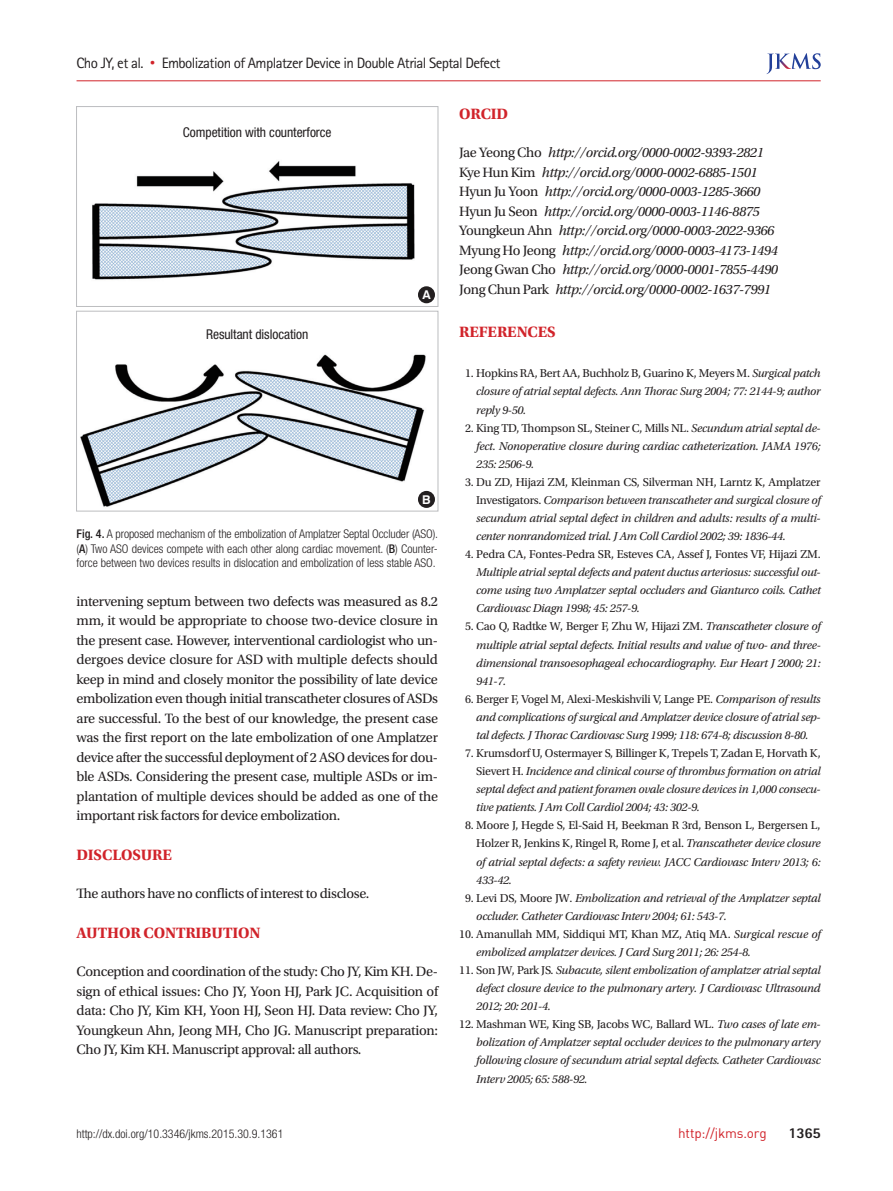
<style>
.page{position:relative;width:893px;height:1191px;background:#fff}
.page>*{position:absolute;margin:0;border:0;box-sizing:border-box;transform-origin:0 0}
.본문-대제목{font:700 15.75px "Utopia Std";letter-spacing:-.01em;color:#d1232a}
.t1{font:15px "Rotis Sans Serif Std";letter-spacing:-.04em;color:#231f20}
.t2{font:800 15px "Rotis Sans Serif Std";color:#231f20}
.본문{font:14.25px/19.5px "Utopia Std";letter-spacing:-.025em;color:#231f20;text-align:justify}
.본문-2{font:italic 14.25px "Utopia Std";letter-spacing:-.025em;color:#231f20}
.그림_지문_8pt{font:condensed 13.5px "Helvetica Neue LT Std";letter-spacing:-.005em;color:#231f20}
.t3{font:13.5px "Dinreg";letter-spacing:-.01em;color:#d1232a}
.t4{font:700 12.15px "Swiss 721 BT";color:#fff}
.참고문헌1{font:italic 12px/18px "Utopia Std";letter-spacing:-.02em;color:#231f20;text-align:justify}
.참고문헌2{font:italic 12px/18.1px "Utopia Std";letter-spacing:-.02em;color:#231f20;text-align:justify}
.표_그림_캡션{font:300 condensed 12px/14.4px "Helvetica Neue LT Std";color:#231f20;text-align:justify}
.s1{font-family:"Dotum";color:#d1232a}
.s2{font-weight:500}
.s3{font-style:normal}
</style>
<div class="page">
<hr style="left:77px;top:80px;width:744px;height:1px;background:#d1232a">
<svg style="left:766px;top:53px;width:55px;height:21px"></svg>
<img style="left:92px;top:161px;width:343px;height:143px">
<div style="left:76px;top:106px;width:362px;height:201px;border:1px solid #bcbdc0"></div>
<img style="left:80px;top:354px;width:355px;height:154px">
<div style="left:76px;top:311px;width:362px;height:200px;border:1px solid #bcbdc0"></div>
<div style="left:418px;top:286px;width:17px;height:17px;background:#231f20;border-radius:50%"></div>
<div style="left:418px;top:491px;width:17px;height:17px;background:#231f20;border-radius:50%"></div>
<p class="t1" style="left:77px;top:54px;width:425px">Cho JY, et al. <span class="s1">•</span> Embolization of Amplatzer Device in Double Atrial Septal Defect</p>
<p class="그림_지문_8pt" style="left:183px;top:124px;width:150px">Competition with counterforce</p>
<p class="그림_지문_8pt" style="left:206px;top:326px;width:104px">Resultant dislocation</p>
<p class="t4" style="left:422px;top:287px;width:10px">A</p>
<p class="t4" style="left:422px;top:492px;width:10px">B</p>
<p class="표_그림_캡션" style="left:77px;top:527px;width:363px"><span class="s2">Fig. 4.</span> A proposed mechanism of the embolization of Amplatzer Septal Occluder (ASO). (<span class="s2">A</span>) Two ASO devices compete with each other along cardiac movement. (<span class="s2">B</span>) Counter&shy;force between two devices results in dislocation and embolization of less stable ASO.</p>
<p class="본문" style="left:77px;top:591px;width:363px">intervening septum between two defects was measured as 8.2 mm, it would be appropriate to choose two-device closure in the present case. However, interventional cardiologist who un&shy;dergoes device closure for ASD with multiple defects should keep in mind and closely monitor the possibility of late device embolization even though initial transcatheter closures of ASDs are successful. To the best of our knowledge, the present case was the first report on the late embolization of one Amplatzer device after the successful deployment of 2 ASO devices for dou&shy;ble ASDs. Considering the present case, multiple ASDs or im&shy;plantation of multiple devices should be added as one of the important risk factors for device embolization.</p>
<p class="본문-대제목" style="left:77px;top:846px;width:97px">DISCLOSURE</p>
<p class="본문" style="left:77px;top:884px;width:294px">The authors have no conflicts of interest to disclose.</p>
<p class="본문-대제목" style="left:77px;top:924px;width:185px">AUTHOR CONTRIBUTION</p>
<p class="본문" style="left:77px;top:962px;width:363px;text-align:left">Conception and coordination of the study: Cho JY, Kim KH. De&shy;sign of ethical issues: Cho JY, Yoon HJ, Park JC. Acquisition of data: Cho JY, Kim KH, Yoon HJ, Seon HJ. Data review: Cho JY, Youngkeun Ahn, Jeong MH, Cho JG. Manuscript preparation:<br>Cho JY, Kim KH. Manuscript approval: all authors.</p>
<p class="본문-대제목" style="left:459px;top:105px;width:50px">ORCID</p>
<p class="본문-2" style="left:459px;top:145px;width:306px"><span class="s3">Jae Yeong Cho</span> http://orcid.org/0000-0002-9393-2821</p>
<p class="본문-2" style="left:459px;top:164px;width:300px"><span class="s3">Kye Hun Kim</span> http://orcid.org/0000-0002-6885-1501</p>
<p class="본문-2" style="left:459px;top:184px;width:303px"><span class="s3">Hyun Ju Yoon</span> http://orcid.org/0000-0003-1285-3660</p>
<p class="본문-2" style="left:459px;top:203px;width:302px"><span class="s3">Hyun Ju Seon</span> http://orcid.org/0000-0003-1146-8875</p>
<p class="본문-2" style="left:459px;top:223px;width:317px"><span class="s3">Youngkeun Ahn</span> http://orcid.org/0000-0003-2022-9366</p>
<p class="본문-2" style="left:459px;top:242px;width:320px"><span class="s3">Myung Ho Jeong</span> http://orcid.org/0000-0003-4173-1494</p>
<p class="본문-2" style="left:459px;top:262px;width:320px"><span class="s3">Jeong Gwan Cho</span> http://orcid.org/0000-0001-7855-4490</p>
<p class="본문-2" style="left:459px;top:281px;width:313px"><span class="s3">Jong Chun Park</span> http://orcid.org/0000-0002-1637-7991</p>
<p class="본문-대제목" style="left:459px;top:322px;width:98px">REFERENCES</p>
<p class="참고문헌1" style="left:476px;top:364px;width:346px;text-indent:-11px"><span class="s3">1. Hopkins RA, Bert AA, Buchholz B, Guarino K, Meyers M.</span> Surgical patch closure of atrial septal defects. Ann Thorac Surg 2004; 77: 2144-9; author reply 9-50.</p>
<p class="참고문헌1" style="left:476px;top:419px;width:346px;text-indent:-11px"><span class="s3">2. King TD, Thompson SL, Steiner C, Mills NL.</span> Secundum atrial septal de&shy;fect. Nonoperative closure during cardiac catheterization. JAMA 1976; 235: 2506-9.</p>
<p class="참고문헌1" style="left:476px;top:473px;width:346px;text-indent:-11px"><span class="s3">3. Du ZD, Hijazi ZM, Kleinman CS, Silverman NH, Larntz K, Amplatzer Investigators.</span> Comparison between transcatheter and surgical closure of secundum atrial septal defect in children and adults: results of a multi&shy;center nonrandomized trial. J Am Coll Cardiol 2002; 39: 1836-44.</p>
<p class="참고문헌1" style="left:476px;top:545px;width:346px;text-indent:-11px"><span class="s3">4. Pedra CA, Fontes-Pedra SR, Esteves CA, Assef J, Fontes VF, Hijazi ZM.<br></span>Multiple atrial septal defects and patent ductus arteriosus: successful out&shy;come using two Amplatzer septal occluders and Gianturco coils. Cathet Cardiovasc Diagn 1998; 45: 257-9.</p>
<p class="참고문헌1" style="left:476px;top:618px;width:346px;text-indent:-11px"><span class="s3">5. Cao Q, Radtke W, Berger F, Zhu W, Hijazi ZM.</span> Transcatheter closure of multiple atrial septal defects. Initial results and value of two- and three&shy;dimensional transoesophageal echocardiography. Eur Heart J 2000; 21:<br>941-7.</p>
<p class="참고문헌1" style="left:476px;top:690px;width:346px;text-indent:-11px"><span class="s3">6. Berger F, Vogel M, Alexi-Meskishvili V, Lange PE.</span> Comparison of results and complications of surgical and Amplatzer device closure of atrial sep&shy;tal defects. J Thorac Cardiovasc Surg 1999; 118: 674-8; discussion 8-80.</p>
<p class="참고문헌1" style="left:476px;top:744px;width:346px;text-indent:-11px"><span class="s3">7. Krumsdorf U, Ostermayer S, Billinger K, Trepels T, Zadan E, Horvath K, Sievert H.</span> Incidence and clinical course of thrombus formation on atrial septal defect and patient foramen ovale closure devices in 1,000 consecu&shy;tive patients. J Am Coll Cardiol 2004; 43: 302-9.</p>
<p class="참고문헌1" style="left:476px;top:816px;width:346px;text-indent:-11px"><span class="s3">8. Moore J, Hegde S, El-Said H, Beekman R 3rd, Benson L, Bergersen L, Holzer R, Jenkins K, Ringel R, Rome J, et al.</span> Transcatheter device closure of atrial septal defects: a safety review. JACC Cardiovasc Interv 2013; 6:<br>433-42.</p>
<p class="참고문헌1" style="left:476px;top:889px;width:346px;text-indent:-11px"><span class="s3">9. Levi DS, Moore JW.</span> Embolization and retrieval of the Amplatzer septal occluder. Catheter Cardiovasc Interv 2004; 61: 543-7.</p>
<p class="참고문헌2" style="left:476px;top:925px;width:346px;text-indent:-17px"><span class="s3">10. Amanullah MM, Siddiqui MT, Khan MZ, Atiq MA.</span> Surgical rescue of embolized amplatzer devices. J Card Surg 2011; 26: 254-8.</p>
<p class="참고문헌2" style="left:476px;top:961px;width:346px;text-indent:-17px"><span class="s3">11. Son JW, Park JS.</span> Subacute, silent embolization of amplatzer atrial septal defect closure device to the pulmonary artery. J Cardiovasc Ultrasound 2012; 20: 201-4.</p>
<p class="참고문헌2" style="left:476px;top:1015px;width:346px;text-indent:-17px"><span class="s3">12. Mashman WE, King SB, Jacobs WC, Ballard WL.</span> Two cases of late em&shy;bolization of Amplatzer septal occluder devices to the pulmonary artery following closure of secundum atrial septal defects. Catheter Cardiovasc Interv 2005; 65: 588-92.</p>
<p class="표_그림_캡션" style="left:77px;top:1126px;width:208px">http://dx.doi.org/10.3346/jkms.2015.30.9.1361</p>
<p class="t3" style="left:678px;top:1124px;width:90px">http://jkms.org</p>
<p class="t2" style="left:788px;top:1123px;width:34px">1365</p>
</div>
